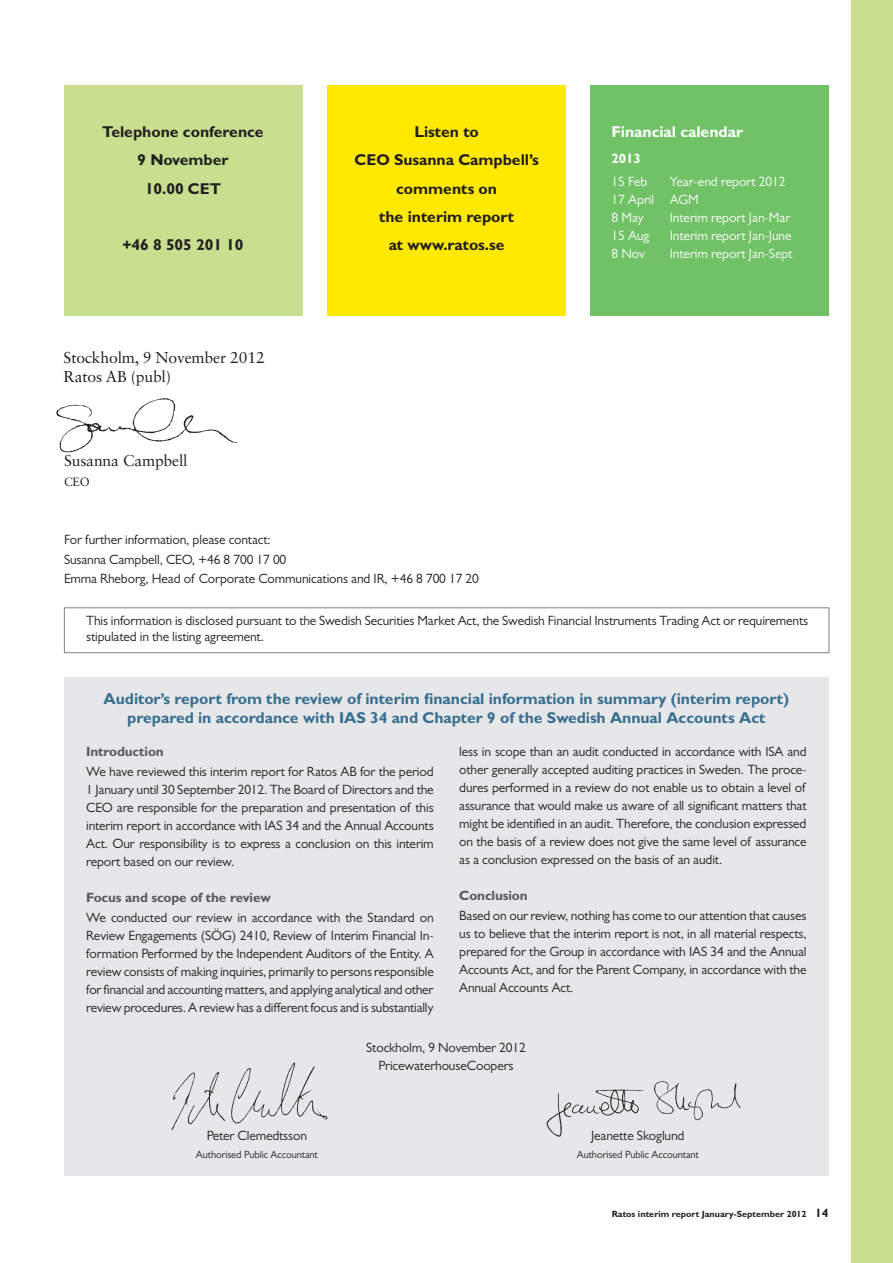
<style>
.page{position:relative;width:893px;height:1263px;background:#fff}
.page>*{position:absolute;margin:0;border:0;box-sizing:border-box;transform-origin:0 0}
.xMellanrubrik{font:700 15.75px/19.5px "Gill Sans MT Std";letter-spacing:-.005em;color:#386e8f;text-align:center}
.xMellanrubrik-2{font:700 15.75px "Gill Sans MT Std";letter-spacing:-.005em;color:#231f20}
.xBrödtext_1{font:15.75px "Sabon LT Std";letter-spacing:-.01em;color:#231f20}
.xMellanrubrik-3{font:700 15.75px "Gill Sans MT Std";letter-spacing:-.005em;color:#fff}
.xTabelltext_9_13{font:13.5px/18px "Gill Sans MT Std";letter-spacing:-.01em;color:#231f20;text-align:justify}
.xnoter_8{font:13.5px "Gill Sans MT Std";letter-spacing:-.005em;color:#fff}
.xTabelltext_9_13-2{font:700 13.5px "Gill Sans MT Std";letter-spacing:-.01em;color:#57585a}
.xnoter_8-2{font:700 13.5px "Gill Sans MT Std";color:#fff}
.xBrödtext_1-2{font:12px "Sabon LT Std";color:#231f20}
.xTabelltext_9_13-3{font:10.5px "Gill Sans MT Std";letter-spacing:-.01em;color:#231f20}
.t1{font:700 9px "Gill Sans MT Std";color:#231f20}
.s1{font-size:12px}
</style>
<div class="page">
<div style="left:851px;top:0;width:42px;height:1263px;background:#c7df8e"></div>
<div style="left:64px;top:677px;width:764px;height:499px;background:#e6e7e9"></div>
<div style="left:590px;top:85px;width:239px;height:231px;background:#71c167"></div>
<div style="left:64px;top:85px;width:238px;height:231px;background:#c7df8e"></div>
<div style="left:328px;top:85px;width:238px;height:231px;background:#ffe901"></div>
<div style="left:64px;top:608px;width:765px;height:45px;border:1px solid #808285"></div>
<img style="left:56px;top:398px;width:182px;height:55px">
<img style="left:171px;top:1062px;width:157px;height:68px">
<img style="left:546px;top:1081px;width:195px;height:56px">
<p class="xMellanrubrik-2" style="left:102px;top:122px;width:163px">Telephone conference</p>
<p class="xMellanrubrik-2" style="left:138px;top:150px;width:92px">9 November</p>
<p class="xMellanrubrik-2" style="left:145px;top:179px;width:78px">10.00 CET</p>
<p class="xMellanrubrik-2" style="left:122px;top:235px;width:123px">+46 8 505 201 10</p>
<p class="xBrödtext_1" style="left:64px;top:348px;width:203px">Stockholm, 9 November 2012</p>
<p class="xBrödtext_1" style="left:64px;top:367px;width:109px">Ratos AB (publ)</p>
<p class="xBrödtext_1" style="left:64px;top:451px;width:125px">Susanna Campbell</p>
<p class="xBrödtext_1-2" style="left:64px;top:474px;width:27px">CEO</p>
<p class="xMellanrubrik-2" style="left:414px;top:122px;width:66px">Listen to</p>
<p class="xMellanrubrik-2" style="left:355px;top:150px;width:186px">CEO Susanna Campbell’s</p>
<p class="xMellanrubrik-2" style="left:396px;top:179px;width:103px">comments on</p>
<p class="xMellanrubrik-2" style="left:379px;top:207px;width:137px">the interim report</p>
<p class="xMellanrubrik-2" style="left:389px;top:235px;width:117px">at www.ratos.se</p>
<p class="xTabelltext_9_13" style="left:64px;top:530px;width:208px">For further information, please contact:</p>
<p class="xTabelltext_9_13" style="left:64px;top:550px;width:224px">Susanna Campbell, CEO, +46 8 700 17 00</p>
<p class="xTabelltext_9_13" style="left:64px;top:569px;width:416px">Emma Rheborg, Head of Corporate Communications and IR, +46 8 700 17 20</p>
<p class="xMellanrubrik-3" style="left:611px;top:122px;width:133px">Financial calendar</p>
<p class="xnoter_8-2" style="left:611px;top:151px;width:31px">2013</p>
<p class="xnoter_8" style="left:611px;top:173px;width:37px">15 Feb</p>
<p class="xnoter_8" style="left:670px;top:173px;width:118px">Year-end report 2012</p>
<p class="xnoter_8" style="left:611px;top:191px;width:89px">17 April AGM</p>
<p class="xnoter_8" style="left:611px;top:209px;width:34px">8 May</p>
<p class="xnoter_8" style="left:670px;top:209px;width:122px">Interim report Jan-Mar</p>
<p class="xnoter_8" style="left:611px;top:227px;width:39px">15 Aug</p>
<p class="xnoter_8" style="left:670px;top:227px;width:123px">Interim report Jan-June</p>
<p class="xnoter_8" style="left:611px;top:245px;width:35px">8 Nov</p>
<p class="xnoter_8" style="left:670px;top:245px;width:124px">Interim report Jan-Sept</p>
<p class="xTabelltext_9_13" style="left:86px;top:612px;width:724px;line-height:16.2px">This information is disclosed pursuant to the Swedish Securities Market Act, the Swedish Financial Instruments Trading Act or requirements stipulated in the listing agreement.</p>
<p class="xMellanrubrik" style="left:104px;top:688px;width:687px">Auditor’s report from the review of interim financial information in summary (interim report) prepared in accordance with IAS 34 and Chapter 9 of the Swedish Annual Accounts Act</p>
<p class="xTabelltext_9_13-2" style="left:86px;top:743px;width:79px">Introduction</p>
<p class="xTabelltext_9_13" style="left:86px;top:762px;width:349px">We have reviewed this interim report for Ratos AB for the period 1 January until 30 September 2012. The Board of Directors and the CEO are responsible for the preparation and presentation of this interim report in accordance with IAS 34 and the Annual Accounts Act. Our responsibility is to express a conclusion on this interim report based on our review.</p>
<p class="xTabelltext_9_13-2" style="left:86px;top:889px;width:186px">Focus and scope of the review</p>
<p class="xTabelltext_9_13" style="left:86px;top:908px;width:349px">We conducted our review in accordance with the Standard on Review Engagements (SÖG) 2410, Review of Interim Financial In&shy;formation Performed by the Independent Auditors of the Entity. A review consists of making inquiries, primarily to persons responsible for financial and accounting matters, and applying analytical and other review procedures. A review has a different focus and is substantially</p>
<p class="xTabelltext_9_13" style="left:459px;top:742px;width:349px">less in scope than an audit conducted in accordance with ISA and other generally accepted auditing practices in Sweden. The proce&shy;dures performed in a review do not enable us to obtain a level of assurance that would make us aware of all significant matters that might be identified in an audit. Therefore, the conclusion expressed on the basis of a review does not give the same level of assurance as a conclusion expressed on the basis of an audit.</p>
<p class="xTabelltext_9_13-2" style="left:459px;top:887px;width:70px">Conclusion</p>
<p class="xTabelltext_9_13" style="left:459px;top:906px;width:349px">Based on our review, nothing has come to our attention that causes us to believe that the interim report is not, in all material respects, prepared for the Group in accordance with IAS 34 and the Annual Accounts Act, and for the Parent Company, in accordance with the Annual Accounts Act.</p>
<p class="xTabelltext_9_13" style="left:366px;top:1038px;width:161px">Stockholm, 9 November 2012</p>
<p class="xTabelltext_9_13" style="left:378px;top:1056px;width:137px">PricewaterhouseCoopers</p>
<p class="xTabelltext_9_13" style="left:207px;top:1126px;width:102px">Peter Clemedtsson</p>
<p class="xTabelltext_9_13" style="left:591px;top:1126px;width:95px">Jeanette Skoglund</p>
<p class="xTabelltext_9_13-3" style="left:196px;top:1148px;width:124px">Authorised Public Accountant</p>
<p class="xTabelltext_9_13-3" style="left:577px;top:1148px;width:124px">Authorised Public Accountant</p>
<p class="t1" style="left:612px;top:1209px;width:218px">Ratos interim report January-September 2012 <span class="s1">14</span></p>
</div>
